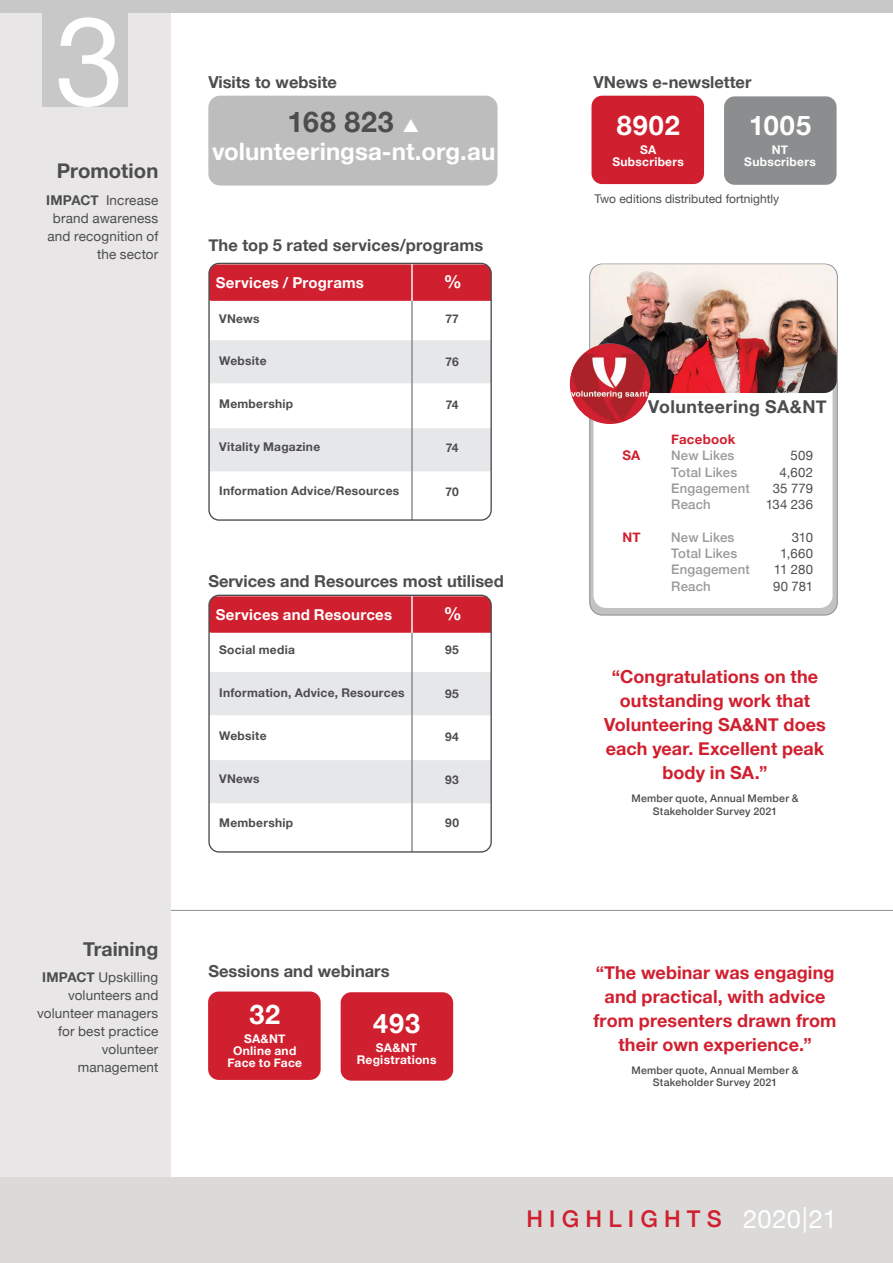
<style>
.page{position:relative;width:893px;height:1263px;background:#fff}
.page>*{position:absolute;margin:0;border:0;box-sizing:border-box;transform-origin:0 0}
.t1{font:700 28.5px "Helvetica Neue";letter-spacing:.03em;color:#4d4d4f}
.t2{font:700 27px "Helvetica Neue";letter-spacing:.035em;color:#fff}
.t3{font:700 24px "Helvetica Neue";letter-spacing:.005em;color:#fff}
.t4{font:500 23.1px "Helvetica Neue";letter-spacing:.265em;color:#d0202f}
.t5{font:700 20.25px "Helvetica Neue";color:#4d4d4f}
.t6{font:700 19.5px "Helvetica Neue";letter-spacing:.005em;color:#4d4d4f}
.t7{font:700 18px/24px "Helvetica Neue";letter-spacing:.005em;color:#d0202f;text-align:center}
.t8{font:700 18px "Helvetica Neue";color:#fff}
.t9{font:700 17.7px "Helvetica Neue";letter-spacing:.025em;color:#4d4d4f}
.t10{font:700 16.5px "Helvetica Neue";color:#4d4d4f}
.t11{font:700 15px "Helvetica Neue";letter-spacing:.015em;color:#fff}
.t12{font:13.5px/18px "Helvetica Neue";letter-spacing:.01em;color:#4d4d4f;text-align:right}
.t13{font:700 13.35px "Helvetica Neue";letter-spacing:.015em;color:#d0202f}
.t14{font:500 13.2px "Helvetica Neue";letter-spacing:.015em;color:#9a9a9b}
.t15{font:13.2px "Helvetica Neue";letter-spacing:.005em;color:#4d4d4f}
.t16{font:700 12px "Helvetica Neue";letter-spacing:.02em;color:#4d4d4f}
.t17{font:700 12px/12px "Helvetica Neue";letter-spacing:.025em;color:#fff;text-align:center}
.t18{font:12px "Helvetica Neue";color:#4d4d4f}
.t19{font:500 10.5px/12.8px "Helvetica Neue";letter-spacing:.02em;color:#4d4d4f;text-align:center}
.s1{font-weight:700}
.s2{font-weight:400;font-size:25.5px;color:#fff}
</style>
<div class="page">
<hr style="left:1px;top:910px;width:892px;height:1px;background:#8b8d8e">
<div style="left:0;top:0;width:170px;height:1262px;background:#e8e6e6"></div>
<div style="left:210px;top:264px;width:281px;height:37px;background:#d0202f"></div>
<div style="left:210px;top:341px;width:280px;height:42px;background:#e6e7e8"></div>
<div style="left:210px;top:429px;width:280px;height:42px;background:#e6e7e8"></div>
<hr style="left:411px;top:298px;width:2px;height:222px;background:#808285">
<hr style="left:411px;top:263px;width:2px;height:38px;background:#fff">
<div style="left:208px;top:263px;width:284px;height:258px;border:1px solid #4d4d4f;border-radius:10px"></div>
<div style="left:210px;top:596px;width:281px;height:37px;background:#d0202f"></div>
<div style="left:210px;top:672px;width:280px;height:43px;background:#e6e7e8"></div>
<div style="left:210px;top:760px;width:280px;height:43px;background:#e6e7e8"></div>
<hr style="left:411px;top:630px;width:2px;height:222px;background:#808285">
<hr style="left:411px;top:595px;width:2px;height:38px;background:#fff">
<div style="left:208px;top:595px;width:284px;height:258px;border:1px solid #4d4d4f;border-radius:10px"></div>
<div style="left:724px;top:96px;width:113px;height:89px;background:#8b8d8e;border-radius:11px"></div>
<div style="left:591px;top:96px;width:113px;height:88px;background:#d0202f;border-radius:11px"></div>
<div style="left:0;top:0;width:893px;height:13px;background:#c9c8c8"></div>
<div style="left:208px;top:96px;width:289px;height:90px;background:#bebdbd;border-radius:12px"></div>
<div style="left:590px;top:264px;width:247px;height:351px;background:#c3c1c1;border-radius:13px"></div>
<div style="left:593px;top:371px;width:240px;height:237px;background:#fff;border-radius:13px"></div>
<img style="left:590px;top:264px;width:247px;height:129px">
<img style="left:570px;top:343px;width:80px;height:81px;border-radius:40px">
<div style="left:0;top:1178px;width:893px;height:85px;background:#dbdad9"></div>
<div style="left:43px;top:13px;width:85px;height:93px;background:#c9c8c8"></div>
<svg style="left:59px;top:17px;width:59px;height:90px"></svg>
<div style="left:341px;top:992px;width:112px;height:89px;background:#d0202f;border-radius:11px"></div>
<div style="left:208px;top:991px;width:113px;height:89px;background:#d0202f;border-radius:11px"></div>
<p class="t5" style="left:57px;top:155px;width:103px">Promotion</p>
<p class="t12" style="left:46px;top:192px;width:114px"><span class="s1">IMPACT</span> Increase brand awareness and recognition of the sector</p>
<p class="t6" style="left:83px;top:934px;width:77px">Training</p>
<p class="t12" style="left:37px;top:969px;width:123px"><span class="s1">IMPACT</span> Upskilling volunteers and volunteer managers for best practice volunteer management</p>
<p class="t10" style="left:208px;top:70px;width:130px">Visits to website</p>
<h1 class="t1" style="left:288px;top:99px;width:108px">168 823</h1>
<h3 class="t3" style="left:212px;top:133px;width:285px">volunteeringsa-nt.org.au</h3>
<p class="t10" style="left:208px;top:232px;width:276px">The top 5 rated services/programs</p>
<p class="t11" style="left:216px;top:271px;width:150px">Services / Programs</p>
<p class="t8" style="left:444px;top:267px;width:19px">%</p>
<p class="t16" style="left:219px;top:309px;width:42px">VNews</p>
<p class="t16" style="left:219px;top:352px;width:49px">Website</p>
<p class="t16" style="left:219px;top:395px;width:76px">Membership</p>
<p class="t16" style="left:219px;top:438px;width:103px">Vitality Magazine</p>
<p class="t16" style="left:219px;top:481px;width:182px">Information Advice/Resources</p>
<p class="t16" style="left:445px;top:309px;width:15px">77</p>
<p class="t16" style="left:445px;top:352px;width:15px">76</p>
<p class="t16" style="left:446px;top:395px;width:14px">74</p>
<p class="t16" style="left:446px;top:439px;width:14px">74</p>
<p class="t16" style="left:445px;top:482px;width:15px">70</p>
<p class="t10" style="left:208px;top:568px;width:297px">Services and Resources most utilised</p>
<p class="t11" style="left:216px;top:603px;width:178px">Services and Resources</p>
<p class="t8" style="left:444px;top:599px;width:19px">%</p>
<p class="t16" style="left:219px;top:641px;width:77px">Social media</p>
<p class="t16" style="left:219px;top:684px;width:187px">Information, Advice, Resources</p>
<p class="t16" style="left:219px;top:727px;width:49px">Website</p>
<p class="t16" style="left:219px;top:770px;width:42px">VNews</p>
<p class="t16" style="left:219px;top:813px;width:76px">Membership</p>
<p class="t16" style="left:445px;top:641px;width:15px">95</p>
<p class="t16" style="left:445px;top:684px;width:15px">95</p>
<p class="t16" style="left:445px;top:727px;width:15px">94</p>
<p class="t16" style="left:445px;top:770px;width:15px">93</p>
<p class="t16" style="left:445px;top:814px;width:15px">90</p>
<p class="t10" style="left:593px;top:70px;width:159px">VNews e-newsletter</p>
<h2 class="t2" style="left:617px;top:104px;width:65px">8902</h2>
<p class="t17" style="left:612px;top:144px;width:73px">SA<br>Subscribers</p>
<h2 class="t2" style="left:749px;top:104px;width:63px">1005</h2>
<p class="t17" style="left:744px;top:144px;width:73px">NT<br>Subscribers</p>
<p class="t18" style="left:595px;top:190px;width:186px">Two editions distributed fortnightly</p>
<p class="t9" style="left:648px;top:393px;width:180px">Volunteering SA&amp;NT</p>
<p class="t13" style="left:671px;top:429px;width:66px">Facebook</p>
<p class="t13" style="left:622px;top:445px;width:19px">SA</p>
<p class="t14" style="left:671px;top:445px;width:65px">New Likes</p>
<p class="t15" style="left:791px;top:446px;width:24px">509</p>
<p class="t14" style="left:671px;top:461px;width:68px">Total Likes</p>
<p class="t15" style="left:780px;top:462px;width:35px">4,602</p>
<p class="t14" style="left:671px;top:477px;width:80px">Engagement</p>
<p class="t15" style="left:773px;top:479px;width:42px">35 779</p>
<p class="t14" style="left:671px;top:494px;width:41px">Reach</p>
<p class="t15" style="left:766px;top:495px;width:49px">134 236</p>
<p class="t13" style="left:622px;top:526px;width:20px">NT</p>
<p class="t14" style="left:671px;top:526px;width:65px">New Likes</p>
<p class="t15" style="left:792px;top:527px;width:23px">310</p>
<p class="t14" style="left:671px;top:543px;width:68px">Total Likes</p>
<p class="t15" style="left:780px;top:544px;width:34px">1,660</p>
<p class="t14" style="left:671px;top:559px;width:80px">Engagement</p>
<p class="t15" style="left:774px;top:560px;width:41px">11 280</p>
<p class="t14" style="left:671px;top:575px;width:41px">Reach</p>
<p class="t15" style="left:773px;top:576px;width:41px">90 781</p>
<p class="t7" style="left:604px;top:665px;width:223px">“Congratulations on the outstanding work that<br>Volunteering SA&amp;NT does each year. Excellent peak body in SA.”</p>
<p class="t19" style="left:631px;top:791px;width:169px">Member quote, Annual Member &amp;<br>Stakeholder Survey 2021</p>
<p class="t10" style="left:208px;top:958px;width:183px">Sessions and webinars</p>
<h2 class="t2" style="left:249px;top:993px;width:32px">32</h2>
<p class="t17" style="left:227px;top:1033px;width:76px">SA&amp;NT<br>Online and<br>Face to Face</p>
<h2 class="t2" style="left:373px;top:1002px;width:48px">493</h2>
<p class="t17" style="left:357px;top:1042px;width:81px">SA&amp;NT<br>Registrations</p>
<p class="t7" style="left:593px;top:961px;width:245px">“The webinar was engaging and practical, with advice from presenters drawn from their own experience.”</p>
<p class="t19" style="left:631px;top:1063px;width:169px">Member quote, Annual Member &amp;<br>Stakeholder Survey 2021</p>
<p class="t4" style="left:526px;top:1200px;width:312px">highlights <span class="s2">2020|21</span></p>
</div>
